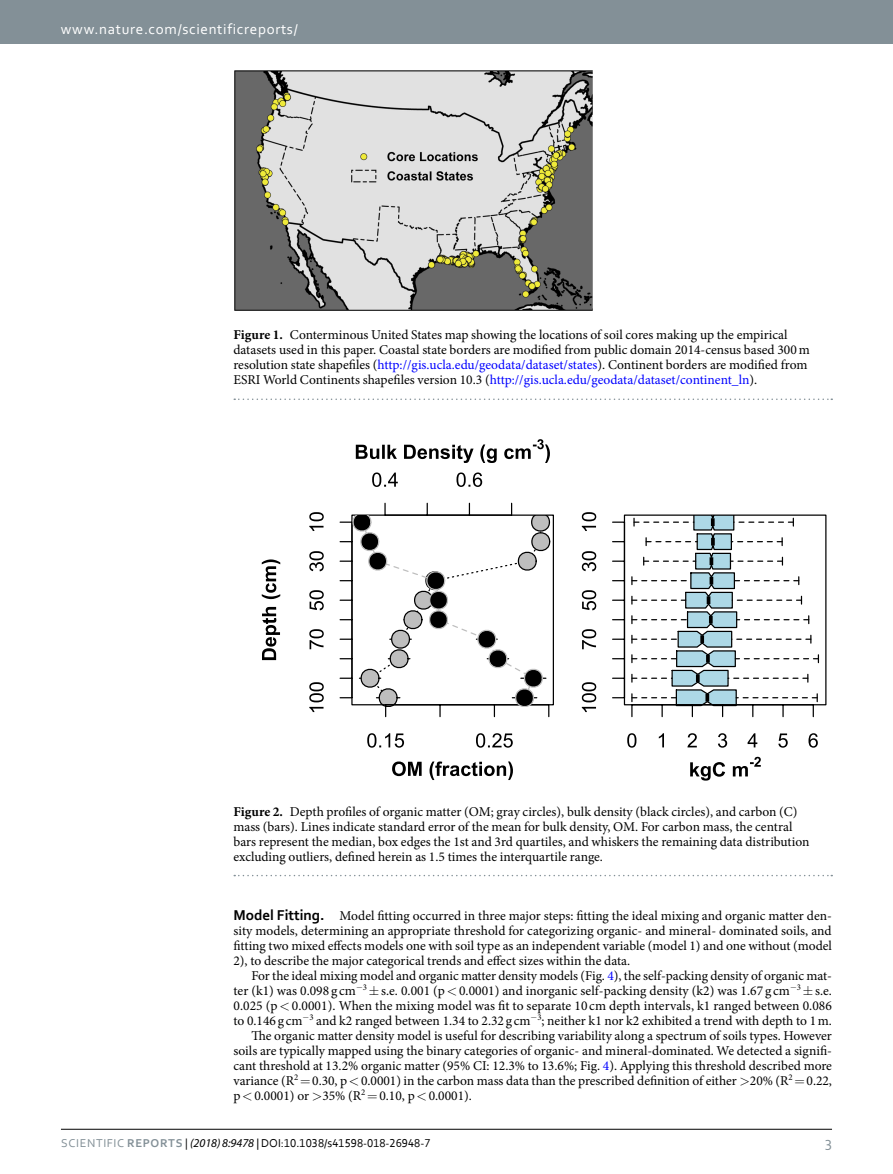
<style>
.page{position:relative;width:893px;height:1174px;background:#fff}
.page>*{position:absolute;margin:0;border:0;box-sizing:border-box;transform-origin:0 0}
.t1{font:15px "Corbel 2";letter-spacing:.045em;color:#fff}
.t2{font:15px "Corbel 2";color:#839097}
.t3{font:13.5px/15px "Minion Pro";color:#000}
.t4{font:12px "Corbel";color:#000}
.s1{font-weight:700}
.s2{color:#00f}
.s3{font-family:"Corbel Bold 2";font-size:15px}
.s4{font-family:"Corbel 2";color:#839097}
.s5{font-family:"Corbel Bold 2";color:#839097}
.s6{font-family:"Corbel 2"}
.s7{font-family:"Myriad Pro";font-style:italic}
</style>
<div class="page">
<div style="left:0;top:0;width:893px;height:43px;background:#839097"></div>
<hr style="left:61px;top:1129px;width:771px;height:1px;background:#000">
<img style="left:234px;top:70px;width:359px;height:241px">
<svg style="left:234px;top:398px;width:598px;height:2px"></svg>
<svg style="left:392px;top:761px;width:121px;height:19px"></svg>
<svg style="left:367px;top:733px;width:146px;height:14px"></svg>
<svg style="left:309px;top:512px;width:15px;height:200px"></svg>
<svg style="left:340px;top:503px;width:214px;height:213px"></svg>
<svg style="left:372px;top:472px;width:110px;height:15px"></svg>
<svg style="left:356px;top:439px;width:194px;height:24px"></svg>
<svg style="left:631px;top:516px;width:189px;height:200px"></svg>
<svg style="left:627px;top:733px;width:191px;height:14px"></svg>
<svg style="left:613px;top:521px;width:11px;height:2px"></svg>
<svg style="left:613px;top:560px;width:11px;height:2px"></svg>
<svg style="left:613px;top:599px;width:11px;height:2px"></svg>
<svg style="left:613px;top:638px;width:11px;height:2px"></svg>
<svg style="left:613px;top:677px;width:11px;height:2px"></svg>
<svg style="left:582px;top:512px;width:14px;height:200px"></svg>
<div style="left:624px;top:514px;width:202px;height:191px;border:1px solid #000"></div>
<svg style="left:690px;top:757px;width:71px;height:23px"></svg>
<svg style="left:262px;top:559px;width:18px;height:101px"></svg>
<svg style="left:234px;top:874px;width:598px;height:2px"></svg>
<p class="t1" style="left:61px;top:19px;width:238px">www.nature.com/scientificreports/</p>
<p class="t3" style="left:233px;top:327px;width:578px"><span class="s1">Figure 1.</span> Conterminous United States map showing the locations of soil cores making up the empirical datasets used in this paper. Coastal state borders are modified from public domain 2014-census based 300m resolution state shapefiles (<span class="s2">http://gis.ucla.edu/geodata/dataset/states</span>). Continent borders are modified from ESRI World Continents shapefiles version 10.3 (<span class="s2">http://gis.ucla.edu/geodata/dataset/continent_ln</span>).</p>
<p class="t3" style="left:233px;top:803px;width:578px"><span class="s1">Figure 2.</span> Depth profiles of organic matter (OM; gray circles), bulk density (black circles), and carbon (C) mass (bars). Lines indicate standard error of the mean for bulk density, OM. For carbon mass, the central bars represent the median, box edges the 1st and 3rd quartiles, and whiskers the remaining data distribution excluding outliers, defined herein as 1.5 times the interquartile range.</p>
<p class="t3" style="left:233px;top:908px;width:600px;text-align:justify"><span class="s3">Model Fitting.</span> Model fitting occurred in three major steps: fitting the ideal mixing and organic matter den&shy;sity models, determining an appropriate threshold for categorizing organic- and mineral- dominated soils, and fitting two mixed effects models one with soil type as an independent variable (model 1) and one without (model 2), to describe the major categorical trends and effect sizes within the data.</p>
<p class="t3" style="left:251px;top:968px;width:582px">For the ideal mixing model and organic matter density models (Fig. <span class="s2">4</span>), the self-packing density of organic mat-</p>
<p class="t3" style="left:233px;top:983px;width:600px">ter (k1) was 0.098 g cm−<sup>3</sup> s.e. 0.001 (p 0.0001) and inorganic self-packing density (k2) was 1.67 g cm−<sup>3</sup> s.e.</p>
<p class="t3" style="left:233px;top:998px;width:600px">0.025 (p 0.0001). When the mixing model was fit to separate 10 cm depth intervals, k1 ranged between 0.086</p>
<p class="t3" style="left:233px;top:1013px;width:600px">to 0.146 g cm−<sup>3</sup> and k2 ranged between 1.34 to 2.32 g cm−<sup>3</sup>; neither k1 nor k2 exhibited a trend with depth to 1m.</p>
<p class="t3" style="left:251px;top:1028px;width:582px">The organic matter density model is useful for describing variability along a spectrum of soils types. However</p>
<p class="t3" style="left:233px;top:1043px;width:600px">soils are typically mapped using the binary categories of organic- and mineral-dominated. We detected a signifi-</p>
<p class="t3" style="left:233px;top:1058px;width:600px">cant threshold at 13.2% organic matter (95% CI: 12.3% to 13.6%; Fig. <span class="s2">4</span>). Applying this threshold described more</p>
<p class="t3" style="left:233px;top:1073px;width:600px">variance (R<sup>2</sup> 0.30, p 0.0001) in the carbon mass data than the prescribed definition of either 20% (R<sup>2</sup> 0.22,</p>
<p class="t3" style="left:233px;top:1088px;width:240px">p 0.0001) or 35% (R<sup>2</sup> 0.10, p 0.0001).</p>
<p class="t4" style="left:61px;top:1135px;width:371px"><span class="s4">SCIENTIFIC</span> <span class="s5">REPOrTS</span> <span class="s6">|</span> <span class="s7">(2018) 8:9478</span> | DOI:10.1038/s41598-018-26948-7</p>
<p class="t2" style="left:825px;top:1132px;width:8px">3</p>
</div>
